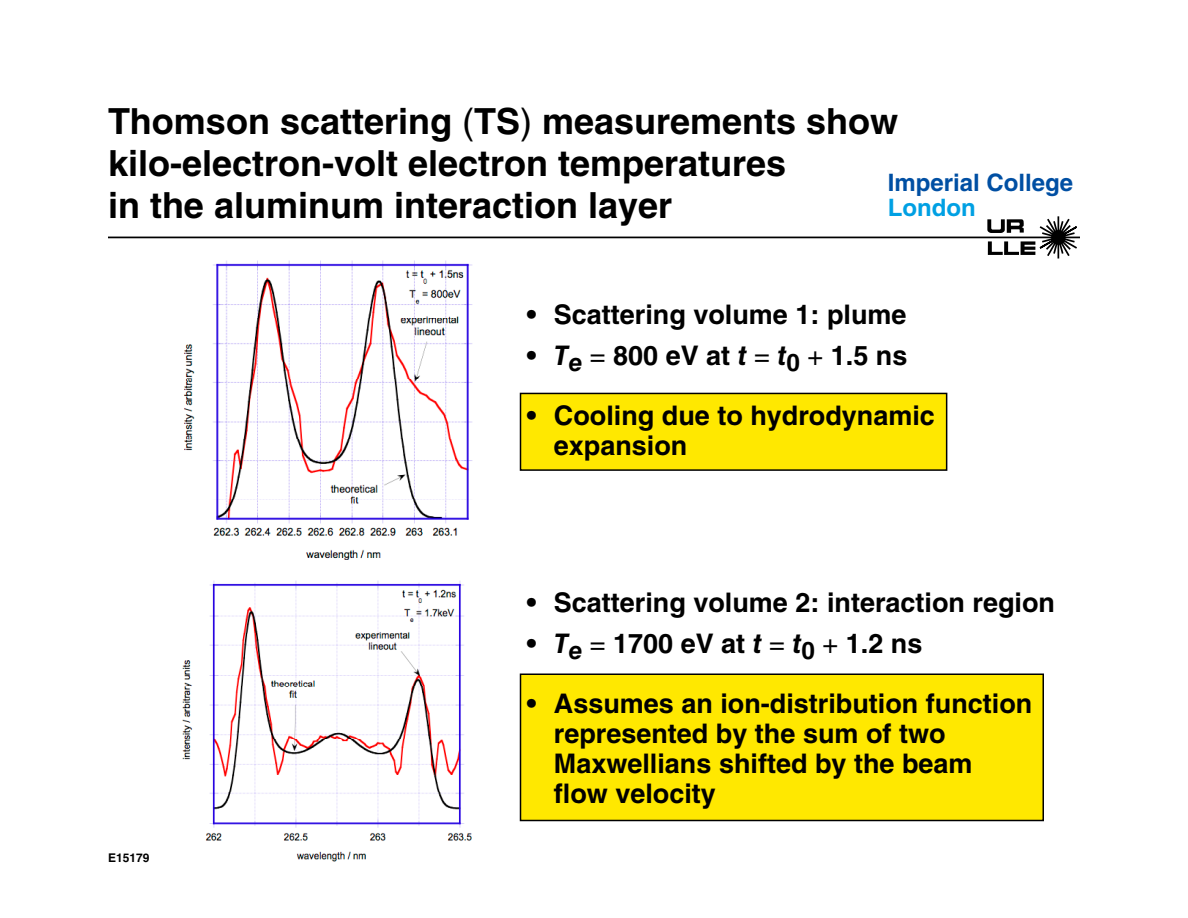
<style>
.page{position:relative;width:1188px;height:918px;background:#fff}
.page>*{position:absolute;margin:0;border:0;box-sizing:border-box;transform-origin:0 0}
.t1{font:700 36px/42px "Helvetica LT Std";color:#000}
.t2{font:700 27px/30px "Helvetica LT Std";color:#000}
.t3{font:700 24px "Helvetica LT Std";color:#004fa3}
.t4{font:700 24px "Helvetica LT Std";color:#00a0e3}
.t5{font:700 12px "Helvetica LT Std";color:#000}
.s1{font-weight:400}
.s2{font-style:italic}
</style>
<div class="page">
<svg style="left:987px;top:216px;width:92px;height:43px"></svg>
<hr style="left:108px;top:237px;width:972px;height:1px;background:#000">
<div style="left:520px;top:393px;width:427px;height:77px;background:#ffe800"></div>
<div style="left:520px;top:393px;width:427px;height:78px;border:2px solid #000"></div>
<div style="left:520px;top:674px;width:523px;height:146px;background:#ffe800"></div>
<div style="left:520px;top:674px;width:524px;height:147px;border:2px solid #000"></div>
<img style="left:184px;top:260px;width:289px;height:300px">
<img style="left:182px;top:580px;width:290px;height:282px">
<h1 class="t1" style="left:108px;top:100px;width:792px">Thomson scattering <span class="s1">(</span>TS<span class="s1">)</span> measurements show kilo-electron-volt electron temperatures<br>in the aluminum interaction layer</h1>
<p class="t3" style="left:888px;top:168px;width:187px">Imperial College</p>
<p class="t4" style="left:888px;top:193px;width:89px">London</p>
<p class="t2" style="left:527px;top:299px;width:381px">• Scattering volume 1: plume</p>
<p class="t2" style="left:527px;top:340px;width:382px">• <span class="s2">T</span><sub>e</sub> <span class="s1">=</span> 800 eV at <span class="s2">t</span> <span class="s1">=</span> <span class="s2">t</span><sub>0</sub> <span class="s1">+</span> 1.5 ns</p>
<p class="t2" style="left:554px;top:400px;width:383px;text-indent:-27px">• Cooling due to hydrodynamic expansion</p>
<p class="t5" style="left:108px;top:850px;width:43px">E15179</p>
<p class="t2" style="left:527px;top:587px;width:530px">• Scattering volume 2: interaction region</p>
<p class="t2" style="left:527px;top:628px;width:397px">• <span class="s2">T</span><sub>e</sub> <span class="s1">=</span> 1700 eV at <span class="s2">t</span> <span class="s1">=</span> <span class="s2">t</span><sub>0</sub> <span class="s1">+</span> 1.2 ns</p>
<p class="t2" style="left:554px;top:688px;width:480px;text-indent:-27px">• Assumes an ion-distribution function represented by the sum of two<br>Maxwellians shifted by the beam flow velocity</p>
</div>
